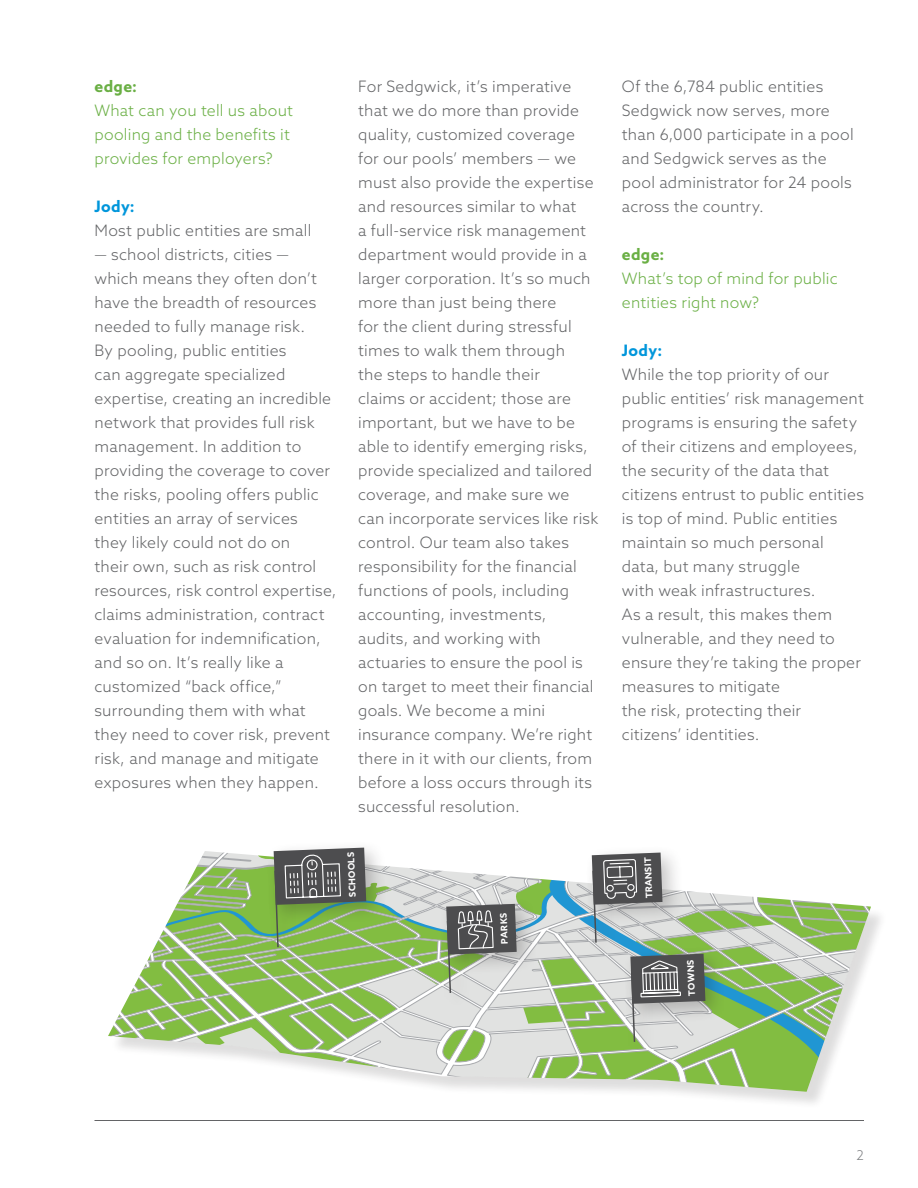
<style>
.page{position:relative;width:918px;height:1188px;background:#fff}
.page>*{position:absolute;margin:0;border:0;box-sizing:border-box;transform-origin:0 0}
.Body_Copy{font:300 15.75px/24px "Azo Sans";letter-spacing:.015em;color:#636466}
.Body_Copy-2{font:300 15.75px/24px "Azo Sans";letter-spacing:.015em;color:#6aaf44}
.Body_Copy-3{font:700 15.75px "Azo Sans";letter-spacing:.02em;color:#6aaf44}
.Body_Copy-4{font:700 15.75px "Azo Sans";letter-spacing:.02em;color:#0096db}
.Body_Copy-5{font:300 13.5px "Azo Sans";color:#808285}
.Body_Copy-6{font:700 9px "Azo Sans";color:#fff}
</style>
<div class="page">
<hr style="left:94px;top:1120px;width:770px;height:1px;background:#636466">
<div style="left:110px;top:853px;width:778px;height:256px;background:#231f20;opacity:.15"></div>
<svg style="left:108px;top:847px;width:764px;height:245px"></svg>
<p class="Body_Copy-3" style="left:94px;top:75px;width:44px">edge:</p>
<p class="Body_Copy-2" style="left:94px;top:98px;width:200px">What can you tell us about pooling and the benefits it provides for employers?</p>
<p class="Body_Copy-4" style="left:94px;top:195px;width:42px">Jody:</p>
<p class="Body_Copy" style="left:94px;top:218px;width:218px">Most public entities are small</p>
<p class="Body_Copy" style="left:94px;top:242px;width:244px">— school districts, cities — which means they often don’t have the breadth of resources needed to fully manage risk.<br>By pooling, public entities<br>can aggregate specialized expertise, creating an incredible network that provides full risk management. In addition to providing the coverage to cover the risks, pooling offers public entities an array of services<br>they likely could not do on<br>their own, such as risk control resources, risk control expertise, claims administration, contract evaluation for indemnification, and so on. It’s really like a customized “back office,” surrounding them with what they need to cover risk, prevent risk, and manage and mitigate exposures when they happen.</p>
<p class="Body_Copy" style="left:358px;top:74px;width:242px">For Sedgwick, it’s imperative that we do more than provide quality, customized coverage for our pools’ members — we must also provide the expertise and resources similar to what<br>a full-service risk management department would provide in a larger corporation. It’s so much more than just being there<br>for the client during stressful times to walk them through<br>the steps to handle their<br>claims or accident; those are important, but we have to be able to identify emerging risks, provide specialized and tailored coverage, and make sure we can incorporate services like risk control. Our team also takes responsibility for the financial functions of pools, including accounting, investments, audits, and working with actuaries to ensure the pool is on target to meet their financial goals. We become a mini insurance company. We’re right there in it with our clients, from before a loss occurs through its successful resolution.</p>
<p class="Body_Copy" style="left:622px;top:74px;width:233px">Of the 6,784 public entities<br>Sedgwick now serves, more than 6,000 participate in a pool and Sedgwick serves as the pool administrator for 24 pools across the country.</p>
<p class="Body_Copy-3" style="left:622px;top:243px;width:44px">edge:</p>
<p class="Body_Copy-2" style="left:622px;top:266px;width:217px">What’s top of mind for public entities right now?</p>
<p class="Body_Copy-4" style="left:622px;top:339px;width:42px">Jody:</p>
<p class="Body_Copy" style="left:622px;top:362px;width:244px">While the top priority of our public entities’ risk management programs is ensuring the safety of their citizens and employees, the security of the data that citizens entrust to public entities is top of mind. Public entities maintain so much personal data, but many struggle<br>with weak infrastructures.<br>As a result, this makes them vulnerable, and they need to ensure they’re taking the proper measures to mitigate<br>the risk, protecting their citizens’ identities.</p>
<p class="Body_Copy-6" style="left:347px;top:897px;width:46px;rotate:-92deg">SCHOOLS</p>
<p class="Body_Copy-6" style="left:643px;top:899px;width:43px;rotate:-92deg">TRANSIT</p>
<p class="Body_Copy-6" style="left:499px;top:944px;width:33px;rotate:-92deg">PARKS</p>
<p class="Body_Copy-6" style="left:686px;top:996px;width:38px;rotate:-92deg">TOWNS</p>
<p class="Body_Copy-5" style="left:857px;top:1146px;width:9px">2</p>
</div>
